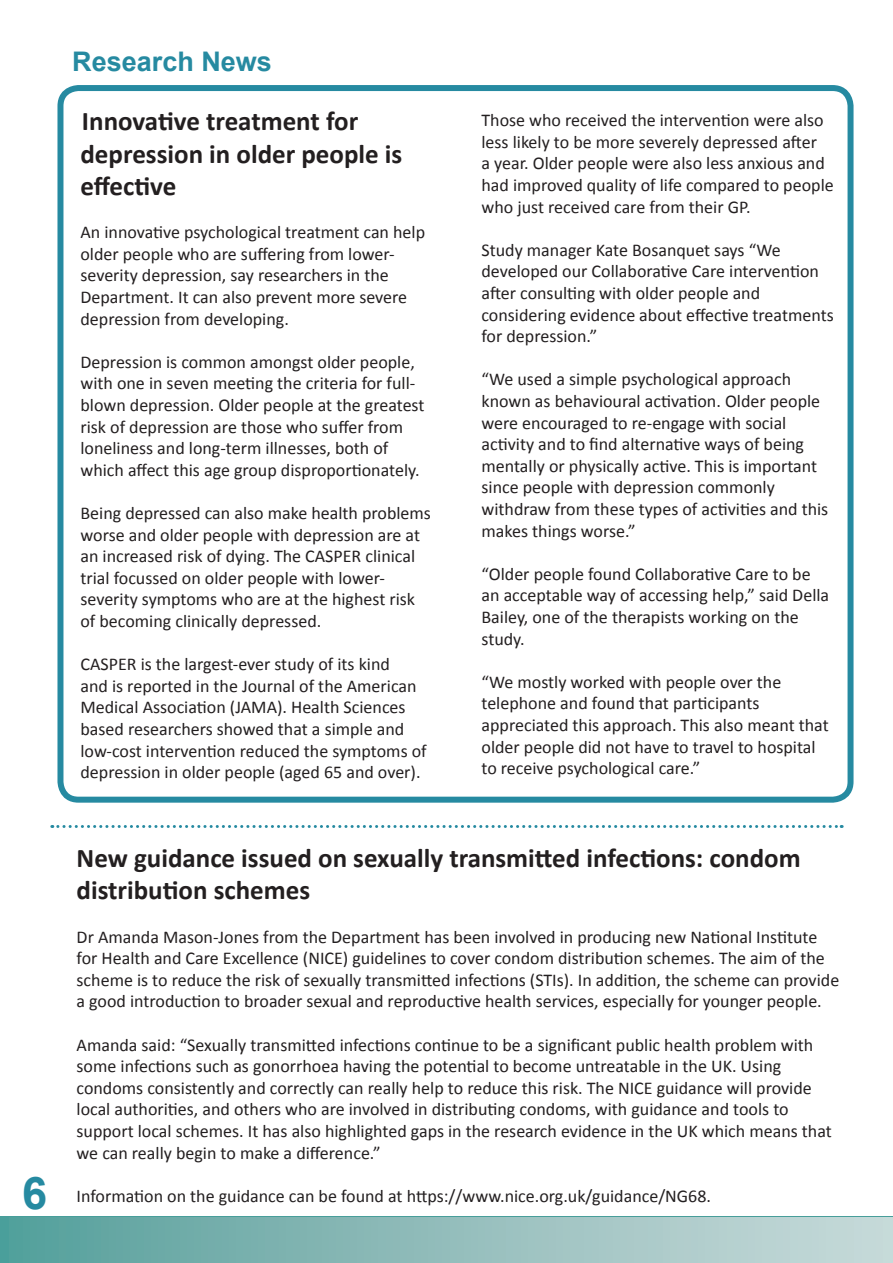
<style>
.page{position:relative;width:893px;height:1263px;background:#fff}
.page>*{position:absolute;margin:0;border:0;box-sizing:border-box;transform-origin:0 0}
.t1{font:700 45px "Arial";color:#268aa1}
.t2{font:700 27px/32.4px "Calibri";color:#231f20}
.Section_Headers{font:700 27px "Arial";color:#268aa1}
.t3{font:18px/21.6px "Calibri";color:#231f20}
</style>
<div class="page">
<div style="left:0;top:1216px;width:893px;height:5px;background:#479e9a"></div>
<div style="left:0;top:1217px;width:893px;height:46px;background:linear-gradient(to right,#569f9b,#ccdbdb)"></div>
<div style="left:57px;top:85px;width:796px;height:718px;border:6px solid #268aa1;border-radius:18px"></div>
<svg style="left:52px;top:825px;width:790px;height:3px"></svg>
<h1 class="t1" style="left:22px;top:1163px;width:27px">6</h1>
<p class="Section_Headers" style="left:72px;top:43px;width:201px">Research News</p>
<p class="t2" style="left:80px;top:105px;width:323px">Innovative treatment for depression in older people is effective</p>
<p class="t3" style="left:80px;top:221px;width:346px">An innovative psychological treatment can help older people who are suffering from lower&shy;severity depression, say researchers in the Department. It can also prevent more severe depression from developing.</p>
<p class="t3" style="left:80px;top:351px;width:345px">Depression is common amongst older people, with one in seven meeting the criteria for full&shy;blown depression. Older people at the greatest risk of depression are those who suffer from loneliness and long-term illnesses, both of which affect this age group disproportionately.</p>
<p class="t3" style="left:80px;top:502px;width:352px">Being depressed can also make health problems worse and older people with depression are at an increased risk of dying. The CASPER clinical trial focussed on older people with lower&shy;severity symptoms who are at the highest risk of becoming clinically depressed.</p>
<p class="t3" style="left:80px;top:653px;width:348px">CASPER is the largest-ever study of its kind<br>and is reported in the Journal of the American Medical Association (JAMA). Health Sciences based researchers showed that a simple and low-cost intervention reduced the symptoms of depression in older people (aged 65 and over).</p>
<p class="t3" style="left:481px;top:109px;width:354px">Those who received the intervention were also less likely to be more severely depressed after<br>a year. Older people were also less anxious and had improved quality of life compared to people who just received care from their GP.</p>
<p class="t3" style="left:481px;top:239px;width:354px">Study manager Kate Bosanquet says “We developed our Collaborative Care intervention after consulting with older people and considering evidence about effective treatments for depression.”</p>
<p class="t3" style="left:481px;top:369px;width:348px">“We used a simple psychological approach known as behavioural activation. Older people were encouraged to re-engage with social activity and to find alternative ways of being mentally or physically active. This is important since people with depression commonly withdraw from these types of activities and this makes things worse.”</p>
<p class="t3" style="left:481px;top:563px;width:349px">“Older people found Collaborative Care to be an acceptable way of accessing help,” said Della Bailey, one of the therapists working on the study.</p>
<p class="t3" style="left:481px;top:671px;width:349px">“We mostly worked with people over the telephone and found that participants appreciated this approach. This also meant that older people did not have to travel to hospital to receive psychological care.”</p>
<p class="t2" style="left:77px;top:842px;width:726px">New guidance issued on sexually transmitted infections: condom distribution schemes</p>
<p class="t3" style="left:77px;top:926px;width:764px">Dr Amanda Mason-Jones from the Department has been involved in producing new National Institute for Health and Care Excellence (NICE) guidelines to cover condom distribution schemes. The aim of the scheme is to reduce the risk of sexually transmitted infections (STIs). In addition, the scheme can provide a good introduction to broader sexual and reproductive health services, especially for younger people.</p>
<p class="t3" style="left:77px;top:1034px;width:757px">Amanda said: “Sexually transmitted infections continue to be a significant public health problem with some infections such as gonorrhoea having the potential to become untreatable in the UK. Using condoms consistently and correctly can really help to reduce this risk. The NICE guidance will provide local authorities, and others who are involved in distributing condoms, with guidance and tools to support local schemes. It has also highlighted gaps in the research evidence in the UK which means that we can really begin to make a difference.”</p>
<p class="t3" style="left:77px;top:1185px;width:636px">Information on the guidance can be found at https://www.nice.org.uk/guidance/NG68.</p>
</div>
